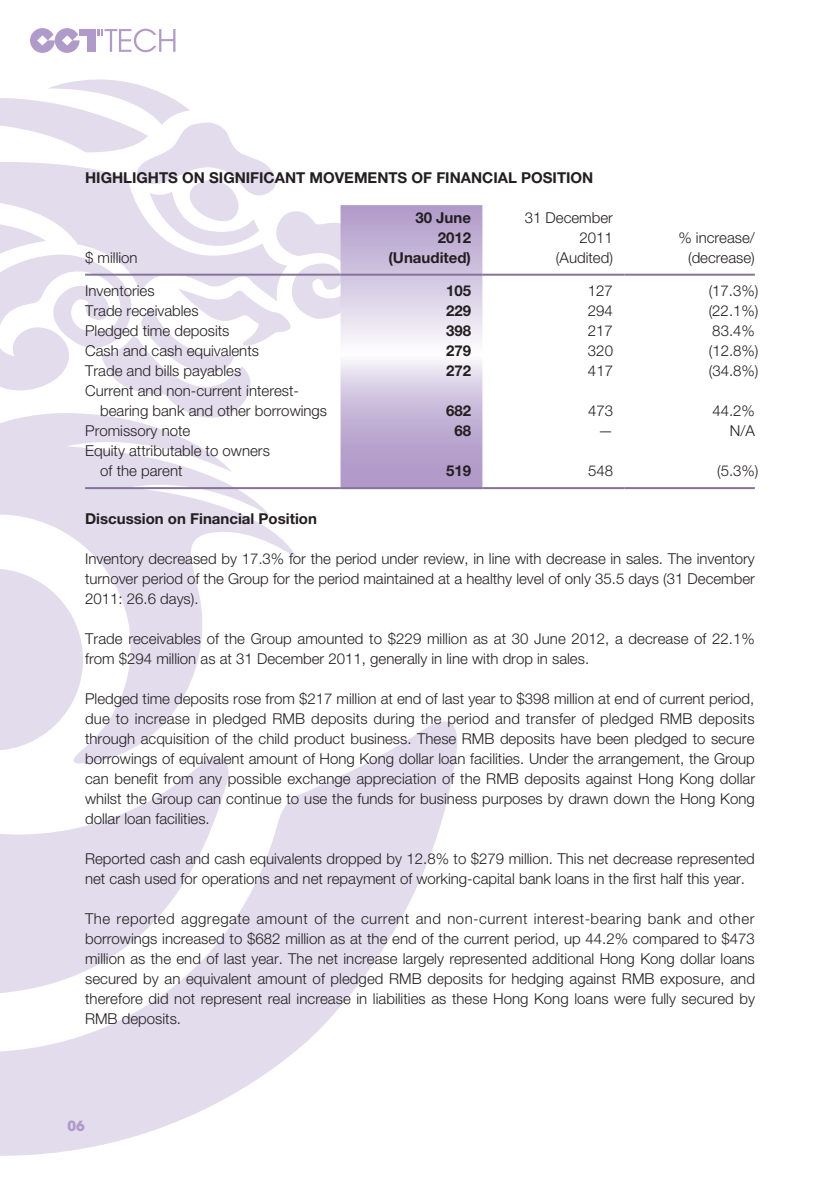
<style>
.page{position:relative;width:840px;height:1191px;background:#fff}
.page>*{position:absolute;margin:0;border:0;box-sizing:border-box;transform-origin:0 0}
.t1{font:300 15px/20px "Helvetica Neue LT Std";color:#231f20}
.t2{font:700 15px/20px "Helvetica Neue LT Std";color:#231f20;text-align:right}
.t3{font:700 14px "ITC Avant Garde Std";color:#b09ac9}
</style>
<div class="page">
<svg style="left:0;top:489px;width:460px;height:666px"></svg>
<svg style="left:0;top:763px;width:233px;height:232px;fill:#e3dced"></svg>
<svg style="left:0;top:420px;width:298px;height:343px"></svg>
<svg style="left:0;top:79px;width:340px;height:341px"></svg>
<hr style="left:87px;top:29px;width:4px;height:23px;background:#b09ac9">
<svg style="left:30px;top:28px;width:49px;height:25px"></svg>
<div style="left:79px;top:29px;width:11px;height:7px;background:#b09ac9"></div>
<hr style="left:93px;top:29px;width:3px;height:23px;background:#b09ac9">
<svg style="left:97px;top:29px;width:78px;height:23px"></svg>
<svg style="left:340px;top:205px;width:142px;height:282px;background:#cfc1de"></svg>
<hr style="left:85px;top:274px;width:255px;height:2px;background:#84749a">
<hr style="left:340px;top:274px;width:142px;height:2px;background:#84749a">
<hr style="left:482px;top:274px;width:142px;height:2px;background:#84749a">
<hr style="left:624px;top:274px;width:130px;height:2px;background:#84749a">
<hr style="left:85px;top:487px;width:255px;height:2px;background:#84749a">
<hr style="left:340px;top:487px;width:142px;height:2px;background:#84749a">
<hr style="left:482px;top:487px;width:142px;height:2px;background:#84749a">
<hr style="left:624px;top:487px;width:130px;height:2px;background:#84749a">
<p class="t2" style="left:85px;top:167px;width:509px">HIGHLIGHTS ON SIGNIFICANT MOVEMENTS OF FINANCIAL POSITION</p>
<p class="t1" style="left:85px;top:247px;width:54px">$ million</p>
<p class="t2" style="left:388px;top:207px;width:84px">30 June<br>2012 (Unaudited)</p>
<p class="t1" style="left:524px;top:207px;width:90px;text-align:right">31 December<br>2011 (Audited)</p>
<p class="t1" style="left:678px;top:227px;width:78px;text-align:right">% increase/ (decrease)</p>
<p class="t1" style="left:85px;top:280px;width:71px">Inventories</p>
<p class="t2" style="left:446px;top:280px;width:27px">105</p>
<p class="t1" style="left:587px;top:280px;width:27px">127</p>
<p class="t1" style="left:708px;top:280px;width:51px">(17.3%)</p>
<p class="t1" style="left:85px;top:300px;width:115px">Trade receivables</p>
<p class="t2" style="left:446px;top:300px;width:27px">229</p>
<p class="t1" style="left:587px;top:300px;width:27px">294</p>
<p class="t1" style="left:708px;top:300px;width:51px">(22.1%)</p>
<p class="t1" style="left:85px;top:320px;width:146px">Pledged time deposits</p>
<p class="t2" style="left:446px;top:320px;width:27px">398</p>
<p class="t1" style="left:587px;top:320px;width:27px">217</p>
<p class="t1" style="left:712px;top:320px;width:44px">83.4%</p>
<p class="t1" style="left:85px;top:340px;width:175px">Cash and cash equivalents</p>
<p class="t2" style="left:446px;top:340px;width:27px">279</p>
<p class="t1" style="left:587px;top:340px;width:27px">320</p>
<p class="t1" style="left:708px;top:340px;width:51px">(12.8%)</p>
<p class="t1" style="left:85px;top:360px;width:157px">Trade and bills payables</p>
<p class="t2" style="left:446px;top:360px;width:27px">272</p>
<p class="t1" style="left:587px;top:360px;width:27px">417</p>
<p class="t1" style="left:708px;top:360px;width:51px">(34.8%)</p>
<p class="t1" style="left:100px;top:380px;width:228px;text-indent:-15px">Current and non-current interest&shy;bearing bank and other borrowings</p>
<p class="t2" style="left:446px;top:400px;width:27px">682</p>
<p class="t1" style="left:587px;top:400px;width:27px">473</p>
<p class="t1" style="left:712px;top:400px;width:44px">44.2%</p>
<p class="t1" style="left:85px;top:420px;width:107px">Promissory note</p>
<p class="t2" style="left:454px;top:420px;width:18px">68</p>
<p class="t1" style="left:597px;top:420px;width:16px">—</p>
<p class="t1" style="left:729px;top:420px;width:27px">N/A</p>
<p class="t1" style="left:100px;top:440px;width:171px;text-indent:-15px">Equity attributable to owners of the parent</p>
<p class="t2" style="left:446px;top:460px;width:27px">519</p>
<p class="t1" style="left:587px;top:460px;width:27px">548</p>
<p class="t1" style="left:716px;top:460px;width:43px">(5.3%)</p>
<p class="t2" style="left:85px;top:508px;width:233px">Discussion on Financial Position</p>
<p class="t1" style="left:85px;top:548px;width:670px;text-align:justify">Inventory decreased by 17.3% for the period under review, in line with decrease in sales. The inventory turnover period of the Group for the period maintained at a healthy level of only 35.5 days (31 December 2011: 26.6 days).</p>
<p class="t1" style="left:85px;top:628px;width:671px">Trade receivables of the Group amounted to $229 million as at 30 June 2012, a decrease of 22.1% from $294 million as at 31 December 2011, generally in line with drop in sales.</p>
<p class="t1" style="left:85px;top:688px;width:671px;text-align:justify">Pledged time deposits rose from $217 million at end of last year to $398 million at end of current period, due to increase in pledged RMB deposits during the period and transfer of pledged RMB deposits through acquisition of the child product business. These RMB deposits have been pledged to secure borrowings of equivalent amount of Hong Kong dollar loan facilities. Under the arrangement, the Group can benefit from any possible exchange appreciation of the RMB deposits against Hong Kong dollar whilst the Group can continue to use the funds for business purposes by drawn down the Hong Kong dollar loan facilities.</p>
<p class="t1" style="left:85px;top:848px;width:670px">Reported cash and cash equivalents dropped by 12.8% to $279 million. This net decrease represented net cash used for operations and net repayment of working-capital bank loans in the first half this year.</p>
<p class="t1" style="left:85px;top:908px;width:671px;text-align:justify">The reported aggregate amount of the current and non-current interest-bearing bank and other borrowings increased to $682 million as at the end of the current period, up 44.2% compared to $473 million as the end of last year. The net increase largely represented additional Hong Kong dollar loans secured by an equivalent amount of pledged RMB deposits for hedging against RMB exposure, and therefore did not represent real increase in liabilities as these Hong Kong loans were fully secured by RMB deposits.</p>
<p class="t3" style="left:67px;top:1116px;width:19px">06</p>
</div>
